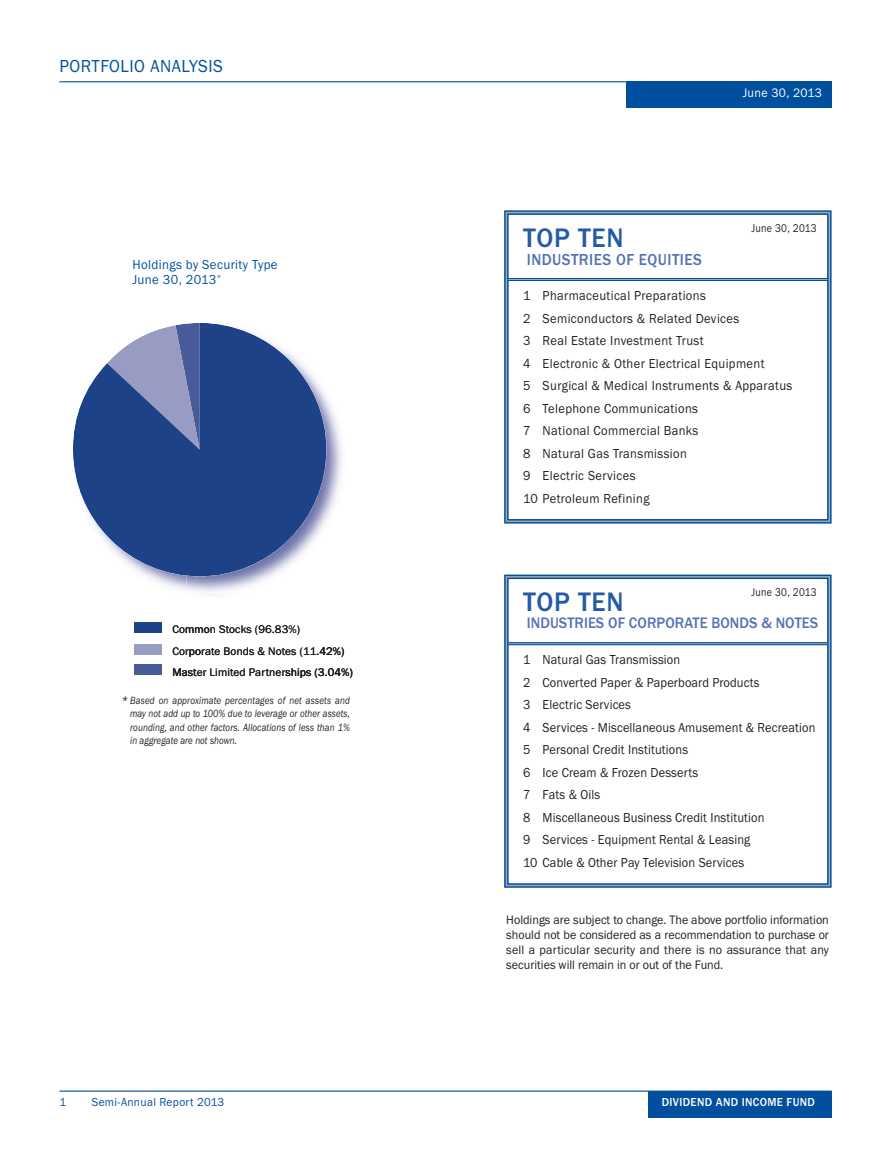
<style>
.page{position:relative;width:891px;height:1161px;background:#fff}
.page>*{position:absolute;margin:0;border:0;box-sizing:border-box;transform-origin:0 0}
.t1{font:500 27.75px "Franklin Gothic";letter-spacing:.03em;color:#255ba6;scale:.95 1}
.t2{font:18px "Franklin Gothic";letter-spacing:.03em;color:#01509f;scale:.95 1}
.t3{font:500 16.5px "Franklin Gothic";letter-spacing:.03em;color:#5672b4;scale:.93 1}
.t4{font:500 15.75px "Franklin Gothic";letter-spacing:.005em;color:#5672b4;scale:.93 1}
.t5{font:13.5px/22.5px "Franklin Gothic";letter-spacing:.01em;color:#231f20;scale:.92 1}
.t6{font:13.5px/22.5px "Franklin Gothic";letter-spacing:.03em;color:#231f20;scale:.93 1}
.t7{font:13.5px/15px "Franklin Gothic";letter-spacing:.03em;color:#01509f;scale:.95 1}
.t8{font:12.75px/15px "Franklin Gothic";color:#231f20;text-align:justify;scale:.95 1}
.t9{font:12.75px "Franklin Gothic";letter-spacing:.03em;color:#fff;scale:.95 1}
.t10{font:12px "Franklin Gothic";letter-spacing:.03em;color:#01509f;scale:.95 1}
.t11{font:500 12px "Franklin Gothic";letter-spacing:.03em;color:#fff;scale:.95 1}
.t12{font:11.7px "Franklin Gothic";letter-spacing:.03em;color:#231f20;scale:.85 1}
.t13{font:11.4px "Franklin Gothic Book+T42";letter-spacing:.01em;color:#231f20}
.t14{font:italic 10.8px/13.5px "Franklin Gothic";letter-spacing:.01em;color:#231f20;text-align:justify;scale:.83 1}
.s1{font-size:13.5px}
</style>
<div class="page">
<hr style="left:59px;top:81px;width:773px;height:1px;background:#01509f">
<div style="left:626px;top:82px;width:206px;height:26px;background:#01509f"></div>
<div style="left:648px;top:1091px;width:184px;height:27px;background:#01509f"></div>
<hr style="left:59px;top:1091px;width:773px;height:1px;background:#01509f">
<svg style="left:504px;top:210px;width:328px;height:314px"></svg>
<hr style="left:508px;top:278px;width:319px;height:3px;background:#a8a9ad">
<hr style="left:507px;top:278px;width:321px;height:1px;background:#01509f">
<hr style="left:507px;top:280px;width:321px;height:1px;background:#01509f">
<svg style="left:504px;top:574px;width:328px;height:314px"></svg>
<hr style="left:508px;top:642px;width:319px;height:3px;background:#a8a9ad">
<hr style="left:507px;top:642px;width:321px;height:1px;background:#01509f">
<hr style="left:507px;top:644px;width:321px;height:1px;background:#01509f">
<svg style="left:76px;top:323px;width:250px;height:227px;fill:#1e4288"></svg>
<img style="left:76px;top:327px;width:90px;height:26px">
<img style="left:233px;top:327px;width:93px;height:26px">
<img style="left:73px;top:418px;width:21px;height:101px">
<img style="left:306px;top:414px;width:36px;height:105px">
<img style="left:113px;top:550px;width:192px;height:42px">
<div style="left:135px;top:665px;width:27px;height:10px;background:#475b98"></div>
<div style="left:135px;top:644px;width:27px;height:11px;background:#989bc2"></div>
<div style="left:135px;top:622px;width:27px;height:11px;background:#1e4288"></div>
<img style="left:203px;top:594px;width:19px;height:1px">
<h2 class="t2" style="left:59px;top:60px;width:174px">PORTFOLIO ANALYSIS</h2>
<p class="t7" style="left:132px;top:258px;width:154px">Holdings by Security Type<br>June 30, 2013<sup>*</sup></p>
<p class="t13" style="left:172px;top:622px;width:129px">Common Stocks (96.83%)</p>
<p class="t13" style="left:172px;top:665px;width:182px">Master Limited Partnerships (3.04%)</p>
<p class="t13" style="left:172px;top:644px;width:174px">Corporate Bonds &amp; Notes (11.42%)</p>
<p class="t14" style="left:130px;top:695px;width:266px;text-indent:-9px"><span class="s1">*</span> Based on approximate percentages of net assets and may not add up to 100% due to leverage or other assets, rounding, and other factors. Allocations of less than 1% in aggregate are not shown.</p>
<p class="t9" style="left:743px;top:89px;width:85px">June 30, 2013</p>
<p class="t12" style="left:751px;top:224px;width:78px">June 30, 2013</p>
<h1 class="t1" style="left:523px;top:228px;width:107px">TOP TEN</h1>
<p class="t3" style="left:527px;top:253px;width:190px">INDUSTRIES OF EQUITIES</p>
<p class="t6" style="left:523px;top:285px;width:291px">1 Pharmaceutical Preparations<br>2 Semiconductors &amp; Related Devices<br>3 Real Estate Investment Trust<br>4 Electronic &amp; Other Electrical Equipment<br>5 Surgical &amp; Medical Instruments &amp; Apparatus<br>6 Telephone Communications<br>7 National Commercial Banks<br>8 Natural Gas Transmission<br>9 Electric Services<br>10 Petroleum Refining</p>
<p class="t12" style="left:751px;top:588px;width:78px">June 30, 2013</p>
<h1 class="t1" style="left:523px;top:592px;width:107px">TOP TEN</h1>
<p class="t4" style="left:527px;top:617px;width:315px">INDUSTRIES OF CORPORATE BONDS &amp; NOTES</p>
<p class="t5" style="left:523px;top:650px;width:319px">1 Natural Gas Transmission<br>2 Converted Paper &amp; Paperboard Products<br>3 Electric Services<br>4 Services - Miscellaneous Amusement &amp; Recreation 5 Personal Credit Institutions<br>6 Ice Cream &amp; Frozen Desserts<br>7 Fats &amp; Oils<br>8 Miscellaneous Business Credit Institution<br>9 Services - Equipment Rental &amp; Leasing<br>10 Cable &amp; Other Pay Television Services</p>
<p class="t8" style="left:506px;top:913px;width:341px">Holdings are subject to change. The above portfolio information should not be considered as a recommendation to purchase or sell a particular security and there is no assurance that any securities will remain in or out of the Fund.</p>
<p class="t10" style="left:59px;top:1098px;width:9px">1</p>
<p class="t10" style="left:92px;top:1098px;width:141px">Semi-Annual Report 2013</p>
<p class="t11" style="left:662px;top:1098px;width:163px">DIVIDEND AND INCOME FUND</p>
</div>
